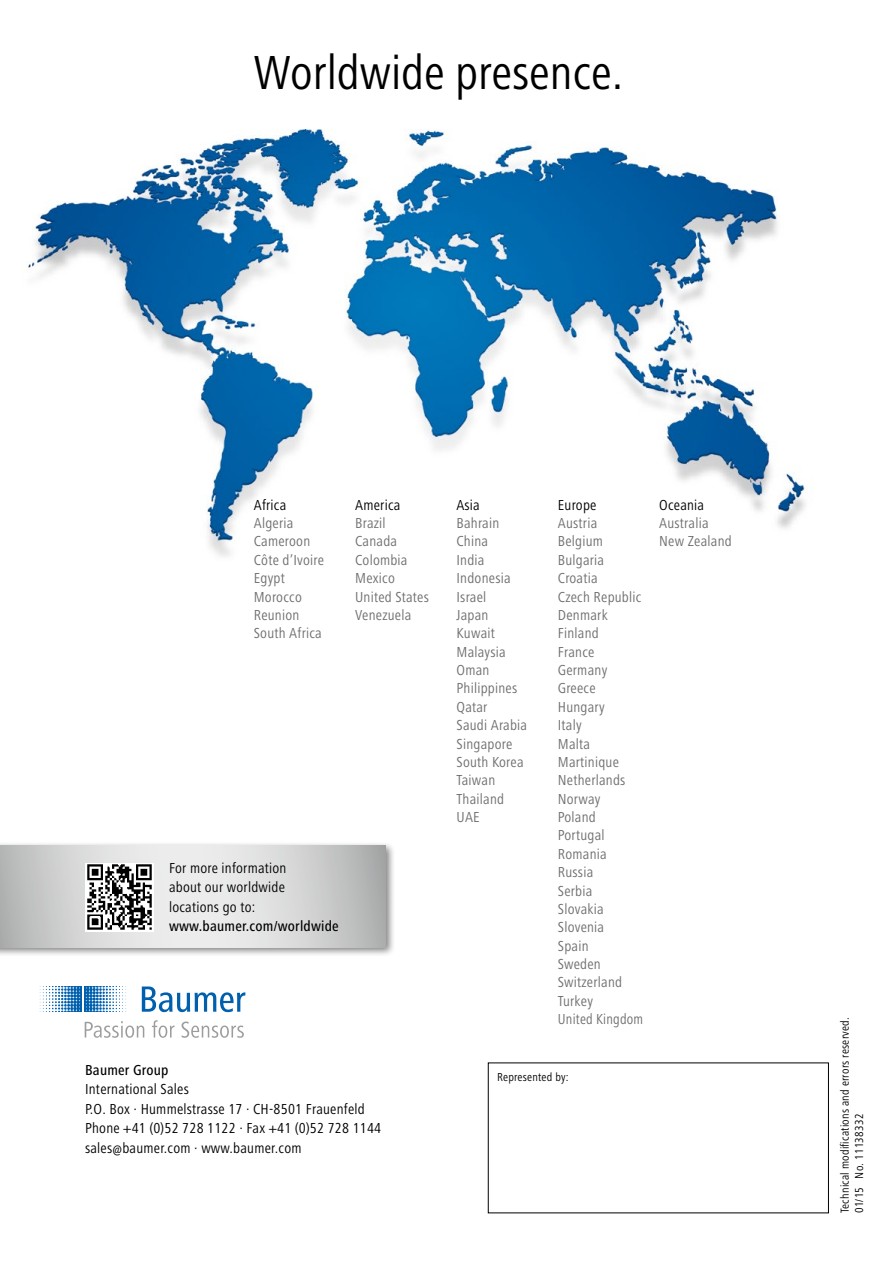
<style>
.page{position:relative;width:893px;height:1263px;background:#fff}
.page>*{position:absolute;margin:0;border:0;box-sizing:border-box;transform-origin:0 0}
.t1{font:condensed 49.5px "Frutiger Next LT";color:#000}
.t2{font:condensed 15px/18.3px "Frutiger Next LT";letter-spacing:.015em;color:#6e6e6e}
.t3{font:condensed 15px/19.5px "Frutiger Next LT";letter-spacing:.015em;color:#000;text-align:justify}
.t4{font:500 condensed 15px "Frutiger Next LT";letter-spacing:.015em;color:#000}
.t5{font:condensed 12px/14.7px "Frutiger Next LT";letter-spacing:.02em;color:#000}
</style>
<div class="page">
<svg style="left:142px;top:986px;width:103px;height:26px"></svg>
<svg style="left:40px;top:986px;width:86px;height:26px"></svg>
<svg style="left:85px;top:1021px;width:59px;height:17px"></svg>
<svg style="left:152px;top:1020px;width:23px;height:18px"></svg>
<svg style="left:182px;top:1021px;width:62px;height:17px"></svg>
<img style="left:28px;top:129px;width:783px;height:428px">
<div style="left:0;top:841px;width:396px;height:116px;background:#000;opacity:.5"></div>
<svg style="left:0;top:845px;width:386px;height:102px;background:#d4d4d4"></svg>
<img style="left:85px;top:863px;width:68px;height:68px">
<div style="left:488px;top:1063px;width:341px;height:150px;border:1px solid #000"></div>
<h1 class="t1" style="left:254px;top:46px;width:371px">Worldwide presence.</h1>
<p class="t3" style="left:254px;top:495px;width:34px">Africa</p>
<p class="t2" style="left:254px;top:514px;width:72px">Algeria<br>Cameroon<br>Côte d’Ivoire<br>Egypt<br>Morocco<br>Reunion<br>South Africa</p>
<p class="t3" style="left:355px;top:495px;width:47px">America</p>
<p class="t2" style="left:355px;top:514px;width:75px">Brazil<br>Canada<br>Colombia<br>Mexico<br>United States<br>Venezuela</p>
<p class="t3" style="left:169px;top:858px;width:119px">For more information about our worldwide locations go to:</p>
<p class="t4" style="left:169px;top:918px;width:171px">www.baumer.com/worldwide</p>
<p class="t4" style="left:85px;top:1061px;width:85px">Baumer Group</p>
<p class="t3" style="left:85px;top:1079px;width:298px;text-align:left">International Sales<br>P.O. Box · Hummelstrasse 17 · CH-8501 Frauenfeld Phone +41 (0)52 728 1122 · Fax +41 (0)52 728 1144 sales@baumer.com · www.baumer.com</p>
<p class="t3" style="left:456px;top:495px;width:25px">Asia</p>
<p class="t2" style="left:456px;top:514px;width:72px">Bahrain<br>China<br>India<br>Indonesia<br>Israel<br>Japan<br>Kuwait<br>Malaysia<br>Oman<br>Philippines<br>Qatar<br>Saudi Arabia<br>Singapore<br>South Korea<br>Taiwan<br>Thailand<br>UAE</p>
<p class="t3" style="left:558px;top:495px;width:40px">Europe</p>
<p class="t2" style="left:558px;top:514px;width:87px">Austria<br>Belgium<br>Bulgaria<br>Croatia<br>Czech Republic<br>Denmark<br>Finland<br>France<br>Germany<br>Greece<br>Hungary<br>Italy<br>Malta<br>Martinique<br>Netherlands<br>Norway<br>Poland<br>Portugal<br>Romania<br>Russia<br>Serbia<br>Slovakia<br>Slovenia<br>Spain<br>Sweden<br>Switzerland<br>Turkey<br>United Kingdom</p>
<p class="t3" style="left:659px;top:495px;width:47px">Oceania</p>
<p class="t2" style="left:659px;top:514px;width:74px">Australia<br>New Zealand</p>
<p class="t5" style="left:497px;top:1070px;width:73px">Represented by:</p>
<p class="t5" style="left:837px;top:1213px;width:197px;rotate:-90deg">Technical modifications and errors reserved.<br>01/15 No. 11138332</p>
</div>
